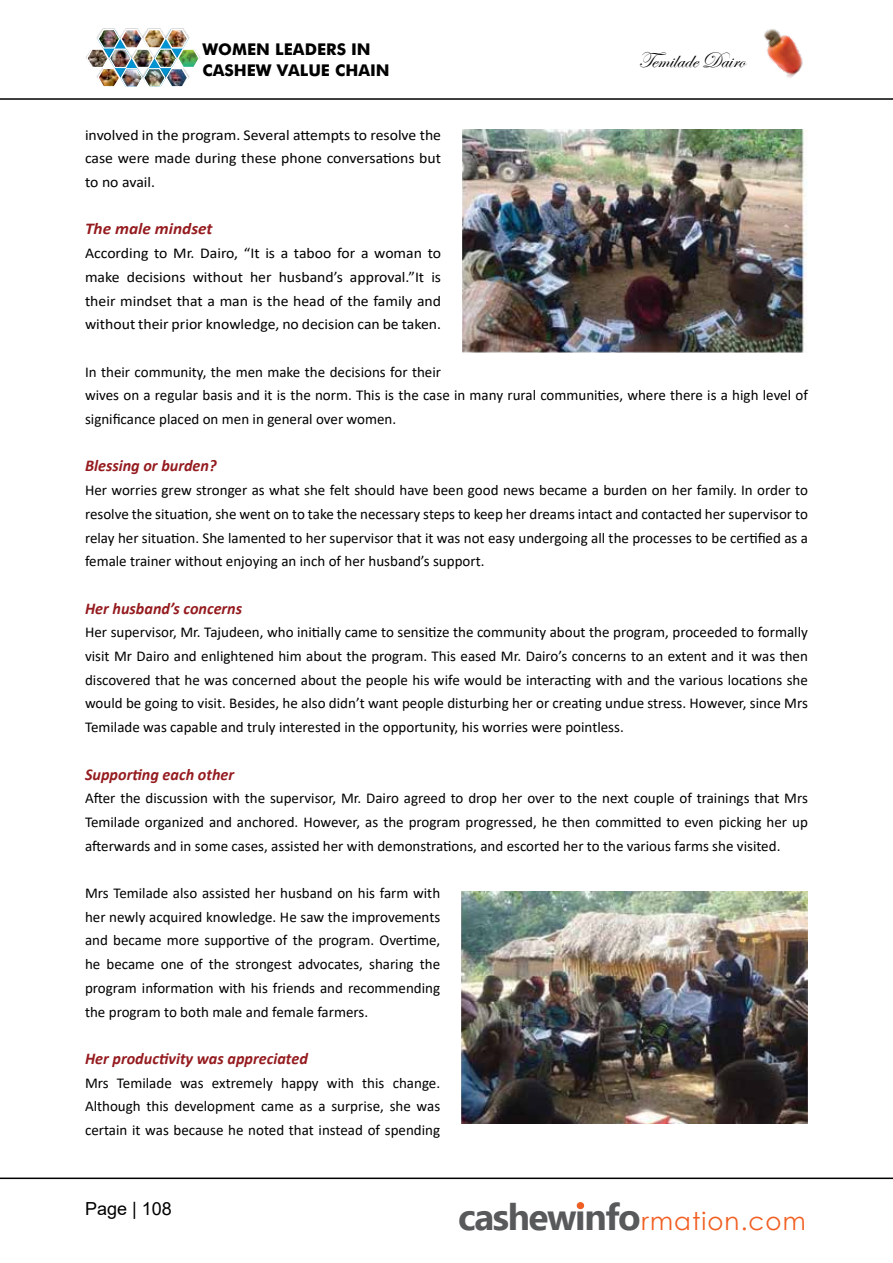
<style>
.page{position:relative;width:893px;height:1263px;background:#fff}
.page>*{position:absolute;margin:0;border:0;box-sizing:border-box;transform-origin:0 0}
.t1{font:24.45px "Century Gothic";letter-spacing:.045em;color:#f15f22}
.t2{font:22.5px "Edwardian Script ITC";color:#000101}
.t3{font:18px "Arial";color:#000}
.t4{font:italic 700 16.5px "Calibri";color:#951b1f}
.t5{font:italic 700 16.5px "Calibri";color:#951b1f;scale:1.05 1}
.t6{font:700 16.2px/21.5px "Futura BT";color:#000}
.t7{font:15px/23.7px "Calibri";color:#000;text-align:justify}
.t8{font:15px/23.7px "Calibri";color:#000;text-align:justify;scale:1.05 1}
.s1{font-family:"Ebrima";font-weight:700;font-size:37.05px;color:#58595b}
</style>
<div class="page">
<hr style="left:0;top:1177px;width:893px;height:2px;background:#000">
<img style="left:764px;top:29px;width:39px;height:49px">
<hr style="left:0;top:98px;width:893px;height:2px;background:#000">
<img style="left:86px;top:29px;width:114px;height:58px">
<img style="left:110px;top:50px;width:20px;height:17px">
<img style="left:156px;top:50px;width:20px;height:17px">
<img style="left:133px;top:50px;width:20px;height:17px">
<img style="left:88px;top:50px;width:19px;height:17px">
<img style="left:179px;top:50px;width:19px;height:17px">
<img style="left:167px;top:69px;width:20px;height:17px">
<div style="left:577px;top:1202px;width:7px;height:7px;background:#f15f22;border-radius:50%"></div>
<img style="left:462px;top:129px;width:345px;height:223px">
<img style="left:461px;top:891px;width:346px;height:232px">
<p class="t6" style="left:202px;top:38px;width:189px">WOMEN LEADERS IN<br>CASHEW VALUE CHAIN</p>
<h2 class="t2" style="left:638px;top:48px;width:108px">Temilade Dairo</h2>
<p class="t8" style="left:85px;top:122px;width:341px">involved in the program. Several attempts to resolve the case were made during these phone conversations but to no avail.</p>
<p class="t5" style="left:85px;top:217px;width:123px">The male mindset</p>
<p class="t8" style="left:85px;top:241px;width:341px">According to Mr. Dairo, “It is a taboo for a woman to make decisions without her husband’s approval.”It is their mindset that a man is the head of the family and without their prior knowledge, no decision can be taken.</p>
<p class="t7" style="left:85px;top:359px;width:724px;text-align:left">In their community, the men make the decisions for their<br>wives on a regular basis and it is the norm. This is the case in many rural communities, where there is a high level of significance placed on men in general over women.</p>
<p class="t4" style="left:85px;top:454px;width:133px">Blessing or burden?</p>
<p class="t7" style="left:85px;top:478px;width:724px">Her worries grew stronger as what she felt should have been good news became a burden on her family. In order to resolve the situation, she went on to take the necessary steps to keep her dreams intact and contacted her supervisor to relay her situation. She lamented to her supervisor that it was not easy undergoing all the processes to be certified as a female trainer without enjoying an inch of her husband’s support.</p>
<p class="t4" style="left:85px;top:596px;width:159px">Her husband’s concerns</p>
<p class="t7" style="left:85px;top:620px;width:724px">Her supervisor, Mr. Tajudeen, who initially came to sensitize the community about the program, proceeded to formally visit Mr Dairo and enlightened him about the program. This eased Mr. Dairo’s concerns to an extent and it was then discovered that he was concerned about the people his wife would be interacting with and the various locations she would be going to visit. Besides, he also didn’t want people disturbing her or creating undue stress. However, since Mrs Temilade was capable and truly interested in the opportunity, his worries were pointless.</p>
<p class="t4" style="left:85px;top:762px;width:151px">Supporting each other</p>
<p class="t7" style="left:85px;top:786px;width:724px">After the discussion with the supervisor, Mr. Dairo agreed to drop her over to the next couple of trainings that Mrs Temilade organized and anchored. However, as the program progressed, he then committed to even picking her up afterwards and in some cases, assisted her with demonstrations, and escorted her to the various farms she visited.</p>
<p class="t7" style="left:85px;top:881px;width:357px">Mrs Temilade also assisted her husband on his farm with her newly acquired knowledge. He saw the improvements and became more supportive of the program. Overtime, he became one of the strongest advocates, sharing the program information with his friends and recommending the program to both male and female farmers.</p>
<p class="t4" style="left:85px;top:1047px;width:224px">Her productivity was appreciated</p>
<p class="t7" style="left:85px;top:1070px;width:357px">Mrs Temilade was extremely happy with this change.<br>Although this development came as a surprise, she was certain it was because he noted that instead of spending</p>
<p class="t3" style="left:85px;top:1196px;width:88px">Page | 108</p>
<h1 class="t1" style="left:458px;top:1204px;width:349px"><span class="s1">cashewinfo</span>rmation.com</h1>
</div>
